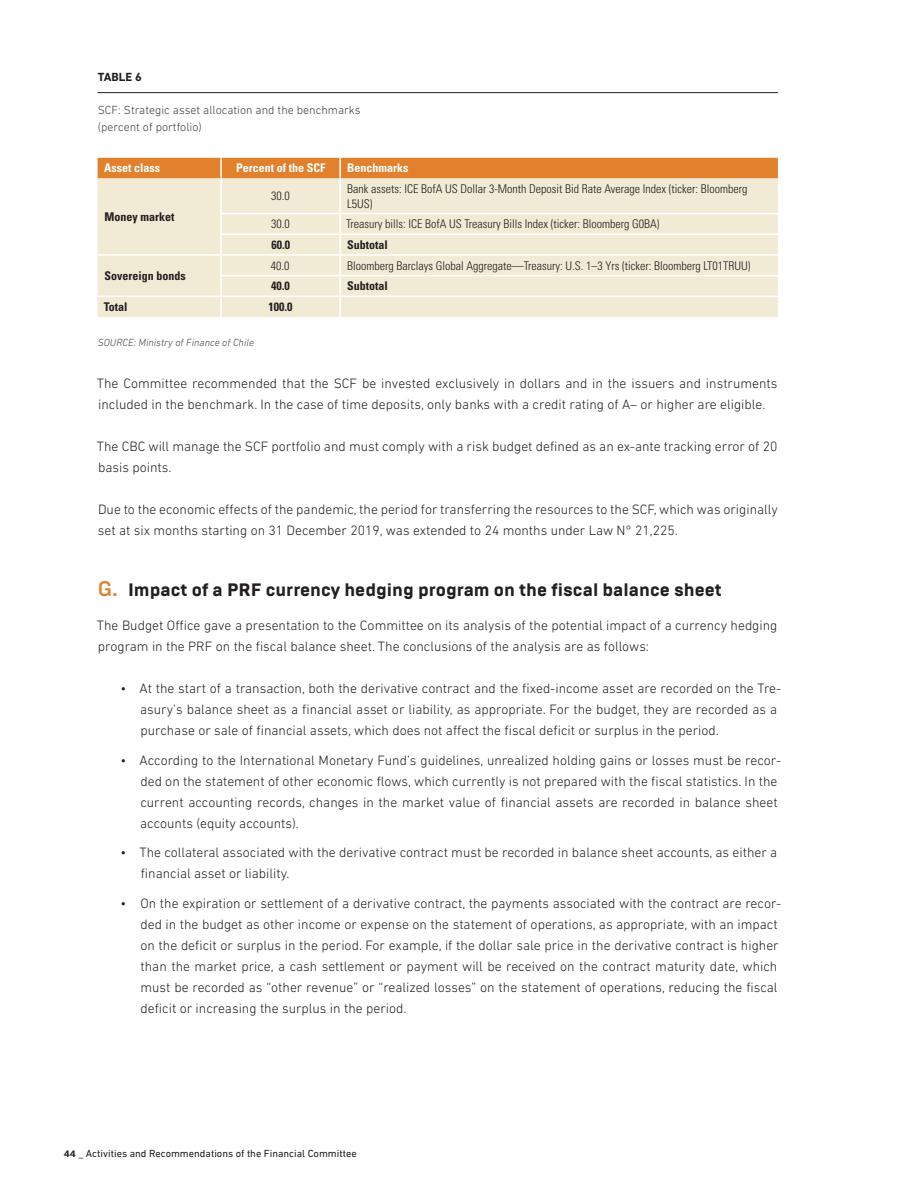
<style>
.page{position:relative;width:918px;height:1188px;background:#fff}
.page>*{position:absolute;margin:0;border:0;box-sizing:border-box;transform-origin:0 0}
.t1{font:800 18px "Brutal Type";color:#231f20}
.t2{font:300 13.8px/21px "DIN Next LT Pro";color:#231f20}
.t3{font:300 condensed 12px/14.4px "Univers LT Std";color:#231f20}
.t4{font:300 12px "DIN Next LT Pro";color:#3e3e3f}
.t5{font:700 condensed 12px "Univers LT Std";color:#231f20}
.t6{font:700 condensed 12px "Univers LT Std";color:#fff}
.t7{font:700 12px "DIN Next LT Pro";color:#231f20}
.t8{font:10.5px "DIN Next LT Pro";color:#231f20}
.t9{font:italic 300 10.5px "DIN Next LT Pro";color:#3e3e3f}
.s1{font-weight:500;font-size:21px;color:#e1812e}
.s2{font-family:"Milo OT";font-weight:700}
</style>
<div class="page">
<div style="left:98px;top:158px;width:680px;height:20px;background:#e1812e"></div>
<div style="left:98px;top:178px;width:680px;height:139px;background:#f1ead5"></div>
<hr style="left:220px;top:158px;width:2px;height:20px;background:#fff">
<hr style="left:339px;top:158px;width:2px;height:20px;background:#fff">
<hr style="left:220px;top:178px;width:2px;height:35px;background:#fff">
<hr style="left:339px;top:178px;width:2px;height:35px;background:#fff">
<hr style="left:220px;top:213px;width:120px;height:1px;background:#fff">
<hr style="left:340px;top:213px;width:438px;height:1px;background:#fff">
<hr style="left:220px;top:233px;width:120px;height:2px;background:#fff">
<hr style="left:340px;top:233px;width:438px;height:2px;background:#fff">
<hr style="left:98px;top:254px;width:123px;height:2px;background:#fff">
<hr style="left:221px;top:254px;width:119px;height:2px;background:#fff">
<svg style="left:220px;top:214px;width:2px;height:61px"></svg>
<hr style="left:340px;top:254px;width:438px;height:2px;background:#fff">
<svg style="left:339px;top:214px;width:2px;height:61px"></svg>
<hr style="left:220px;top:275px;width:120px;height:1px;background:#fff">
<hr style="left:220px;top:276px;width:2px;height:20px;background:#fff">
<hr style="left:340px;top:275px;width:438px;height:1px;background:#fff">
<hr style="left:339px;top:276px;width:2px;height:20px;background:#fff">
<hr style="left:98px;top:296px;width:123px;height:1px;background:#fff">
<hr style="left:221px;top:296px;width:119px;height:1px;background:#fff">
<hr style="left:220px;top:297px;width:2px;height:20px;background:#fff">
<hr style="left:340px;top:296px;width:438px;height:1px;background:#fff">
<hr style="left:339px;top:297px;width:2px;height:20px;background:#fff">
<hr style="left:98px;top:92px;width:680px;height:1px;background:#231f20">
<p class="t7" style="left:98px;top:70px;width:45px">TABLE 6</p>
<p class="t4" style="left:98px;top:103px;width:264px">SCF: Strategic asset allocation and the benchmarks</p>
<p class="t4" style="left:98px;top:120px;width:105px">(percent of portfolio)</p>
<p class="t6" style="left:104px;top:161px;width:57px">Asset class</p>
<p class="t6" style="left:236px;top:161px;width:91px">Percent of the SCF</p>
<p class="t6" style="left:347px;top:161px;width:63px">Benchmarks</p>
<p class="t5" style="left:105px;top:209px;width:71px">Money market</p>
<p class="t3" style="left:271px;top:189px;width:20px">30.0</p>
<p class="t3" style="left:347px;top:182px;width:402px">Bank assets: ICE BofA US Dollar 3-Month Deposit Bid Rate Average Index (ticker: Bloomberg<br>L5US)</p>
<p class="t3" style="left:271px;top:217px;width:20px">30.0</p>
<p class="t3" style="left:346px;top:217px;width:315px">Treasury bills: ICE BofA US Treasury Bills Index (ticker: Bloomberg G0BA)</p>
<p class="t5" style="left:272px;top:237px;width:20px">60.0</p>
<p class="t5" style="left:347px;top:237px;width:42px">Subtotal</p>
<p class="t5" style="left:105px;top:268px;width:83px">Sovereign bonds</p>
<p class="t3" style="left:271px;top:258px;width:20px">40.0</p>
<p class="t3" style="left:347px;top:258px;width:405px">Bloomberg Barclays Global Aggregate—Treasury: U.S. 1–3 Yrs (ticker: Bloomberg LT01TRUU)</p>
<p class="t5" style="left:271px;top:279px;width:20px">40.0</p>
<p class="t5" style="left:347px;top:279px;width:42px">Subtotal</p>
<p class="t5" style="left:104px;top:299px;width:25px">Total</p>
<p class="t5" style="left:268px;top:299px;width:25px">100.0</p>
<p class="t9" style="left:98px;top:337px;width:158px">SOURCE: Ministry of Finance of Chile</p>
<p class="t2" style="left:97px;top:373px;width:682px">The Committee recommended that the SCF be invested exclusively in dollars and in the issuers and instruments included in the benchmark. In the case of time deposits, only banks with a credit rating of A– or higher are eligible.</p>
<p class="t2" style="left:97px;top:436px;width:682px">The CBC will manage the SCF portfolio and must comply with a risk budget defined as an ex-ante tracking error of 20 basis points.</p>
<p class="t2" style="left:98px;top:499px;width:682px">Due to the economic effects of the pandemic, the period for transferring the resources to the SCF, which was originally set at six months starting on 31 December 2019, was extended to 24 months under Law N° 21,225.</p>
<p class="t1" style="left:98px;top:579px;width:626px"><span class="s1">G.</span> Impact of a PRF currency hedging program on the fiscal balance sheet</p>
<p class="t2" style="left:97px;top:615px;width:682px">The Budget Office gave a presentation to the Committee on its analysis of the potential impact of a currency hedging program in the PRF on the fiscal balance sheet. The conclusions of the analysis are as follows:</p>
<p class="t2" style="left:140px;top:678px;width:643px;text-indent:-20px">• At the start of a transaction, both the derivative contract and the fixed-income asset are recorded on the Tre&shy;asury’s balance sheet as a financial asset or liability, as appropriate. For the budget, they are recorded as a purchase or sale of financial assets, which does not affect the fiscal deficit or surplus in the period.</p>
<p class="t2" style="left:140px;top:749px;width:643px;text-indent:-20px">• According to the International Monetary Fund’s guidelines, unrealized holding gains or losses must be recor&shy;ded on the statement of other economic flows, which currently is not prepared with the fiscal statistics. In the current accounting records, changes in the market value of financial assets are recorded in balance sheet accounts (equity accounts).</p>
<p class="t2" style="left:141px;top:842px;width:638px;text-indent:-20px">• The collateral associated with the derivative contract must be recorded in balance sheet accounts, as either a financial asset or liability.</p>
<p class="t2" style="left:140px;top:892px;width:642px;text-indent:-20px">• On the expiration or settlement of a derivative contract, the payments associated with the contract are recor&shy;ded in the budget as other income or expense on the statement of operations, as appropriate, with an impact on the deficit or surplus in the period. For example, if the dollar sale price in the derivative contract is higher than the market price, a cash settlement or payment will be received on the contract maturity date, which must be recorded as “other revenue” or “realized losses” on the statement of operations, reducing the fiscal deficit or increasing the surplus in the period.</p>
<p class="t8" style="left:64px;top:1147px;width:295px"><span class="s2">44</span> _ Activities and Recommendations of the Financial Committee</p>
</div>
